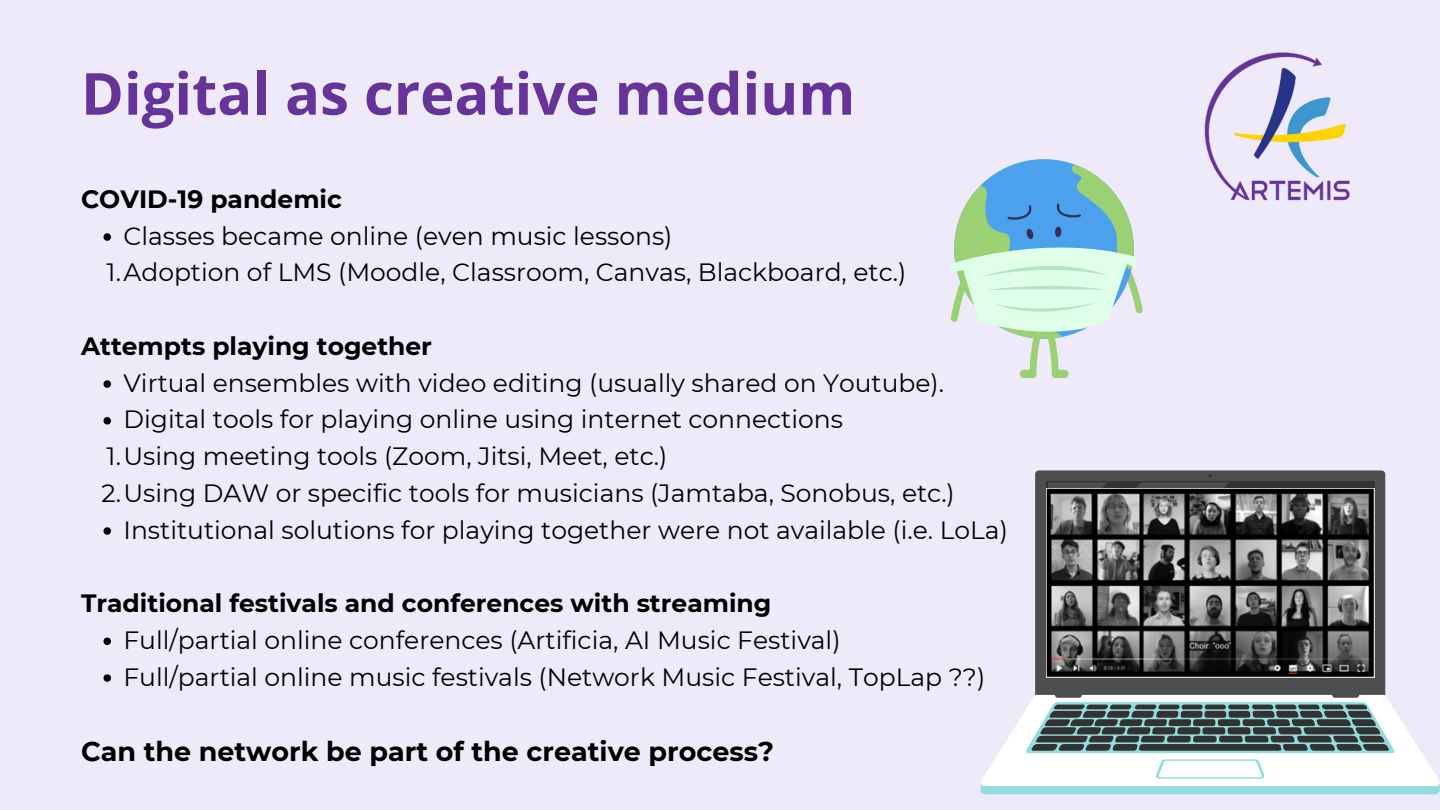
<style>
.page{position:relative;width:1440px;height:810px;background:#efeaf9}
.page>*{position:absolute;margin:0;border:0;box-sizing:border-box;transform-origin:0 0}
.t1{font:700 58px "Open Sans";color:#663398}
.t2{font:700 27px "Montserrat";color:#000}
.t3{font:25px "Montserrat";color:#000}
.t4{font:700 25px "Montserrat";color:#000}
</style>
<div class="page">
<img style="left:1204px;top:52px;width:146px;height:149px">
<div style="left:1035px;top:470px;width:350px;height:229px;background:#4e4e4e;border-radius:4px"></div>
<svg style="left:1048px;top:474px;width:182px;height:15px"></svg>
<svg style="left:981px;top:695px;width:459px;height:99px;background:#b1c0c2"></svg>
<svg style="left:104px;top:233px;width:7px;height:8px"></svg>
<svg style="left:104px;top:380px;width:7px;height:8px"></svg>
<svg style="left:104px;top:417px;width:7px;height:8px"></svg>
<svg style="left:104px;top:527px;width:7px;height:8px"></svg>
<svg style="left:104px;top:638px;width:7px;height:7px"></svg>
<svg style="left:104px;top:674px;width:7px;height:8px"></svg>
<svg style="left:950px;top:164px;width:193px;height:214px"></svg>
<img style="left:1046px;top:489px;width:328px;height:188px">
<p class="t1" style="left:81px;top:53px;width:776px">Digital as creative medium</p>
<p class="t4" style="left:81px;top:184px;width:262px">COVID-19 pandemic</p>
<p class="t3" style="left:123px;top:220px;width:551px">Classes became online (even music lessons)</p>
<p class="t3" style="left:107px;top:257px;width:801px">1.Adoption of LMS (Moodle, Classroom, Canvas, Blackboard, etc.)</p>
<p class="t4" style="left:81px;top:331px;width:353px">Attempts playing together</p>
<p class="t3" style="left:123px;top:367px;width:822px">Virtual ensembles with video editing (usually shared on Youtube).</p>
<p class="t3" style="left:123px;top:404px;width:721px">Digital tools for playing online using internet connections</p>
<p class="t3" style="left:107px;top:441px;width:562px">1.Using meeting tools (Zoom, Jitsi, Meet, etc.)</p>
<p class="t3" style="left:101px;top:478px;width:855px">2.Using DAW or specific tools for musicians (Jamtaba, Sonobus, etc.)</p>
<p class="t3" style="left:123px;top:514px;width:886px">Institutional solutions for playing together were not available (i.e. LoLa)</p>
<p class="t4" style="left:81px;top:588px;width:692px">Traditional festivals and conferences with streaming</p>
<p class="t3" style="left:123px;top:625px;width:719px">Full/partial online conferences (Artificia, AI Music Festival)</p>
<p class="t3" style="left:123px;top:661px;width:863px">Full/partial online music festivals (Network Music Festival, TopLap ??)</p>
<p class="t2" style="left:81px;top:735px;width:695px">Can the network be part of the creative process?</p>
</div>
